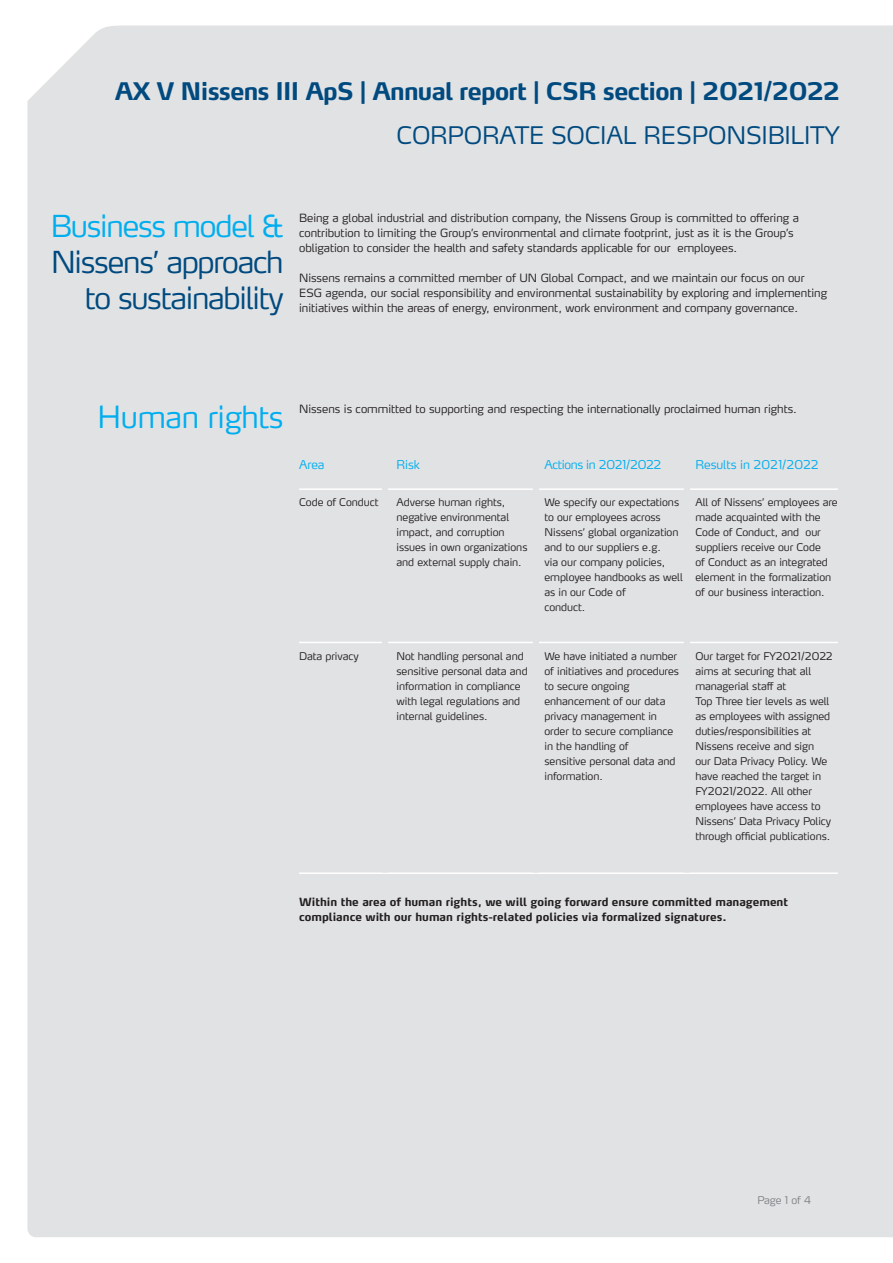
<style>
.page{position:relative;width:893px;height:1263px;background:#fff}
.page>*{position:absolute;margin:0;border:0;box-sizing:border-box;transform-origin:0 0}
.Header_Prio{font:300 30px/36px "Max LF";letter-spacing:-.04em;color:#004a7f;text-align:right}
.Header_Prio-2{font:300 30px "Max LF";letter-spacing:-.035em;color:#00aeef}
.Header_Prio-3{font:300 30px "Max LF";letter-spacing:-.01em;color:#00aeef}
.Header_Prio-4{font:700 24px "Max LF";letter-spacing:-.03em;color:#004a7f}
.Header_Prio-5{font:300 24px "Max LF";letter-spacing:-.01em;color:#004a7f}
.Body{font:300 12px "Max LF";letter-spacing:-.005em;color:#00aeef}
.Body-2{font:300 12px "Max LF";letter-spacing:-.03em;color:#00aeef}
.t1{font:300 11.25px/15px "Max LF";color:#231f20}
.t2{font:700 11.25px/15px "Max LF";color:#231f20}
.Body-3{font:300 10.5px/15px "Max LF";letter-spacing:-.005em;color:#231f20}
.Header_Prio-6{font:300 10.5px "Max LF";letter-spacing:-.01em;color:#808285}
</style>
<div class="page">
<div style="left:27px;top:101px;width:866px;height:1136px;background:#e1e2e4"></div>
<div style="left:28px;top:25px;width:865px;height:76px;background:#e1e2e4"></div>
<hr style="left:299px;top:488px;width:83px;height:2px;background:#fff">
<hr style="left:388px;top:488px;width:145px;height:2px;background:#fff">
<hr style="left:539px;top:488px;width:145px;height:2px;background:#fff">
<hr style="left:690px;top:488px;width:148px;height:2px;background:#fff">
<div style="left:382px;top:440px;width:6px;height:49px;background:#e1e2e4"></div>
<div style="left:533px;top:440px;width:6px;height:49px;background:#e1e2e4"></div>
<div style="left:684px;top:440px;width:6px;height:49px;background:#e1e2e4"></div>
<div style="left:382px;top:489px;width:6px;height:157px;background:#e1e2e4"></div>
<div style="left:533px;top:489px;width:6px;height:157px;background:#e1e2e4"></div>
<div style="left:684px;top:489px;width:6px;height:157px;background:#e1e2e4"></div>
<hr style="left:299px;top:642px;width:83px;height:1px;background:#fff">
<hr style="left:388px;top:642px;width:145px;height:1px;background:#fff">
<hr style="left:539px;top:642px;width:145px;height:1px;background:#fff">
<hr style="left:690px;top:642px;width:148px;height:1px;background:#fff">
<div style="left:382px;top:642px;width:6px;height:306px;background:#e1e2e4"></div>
<div style="left:533px;top:642px;width:6px;height:306px;background:#e1e2e4"></div>
<div style="left:684px;top:642px;width:6px;height:306px;background:#e1e2e4"></div>
<hr style="left:299px;top:872px;width:86px;height:2px;background:#fff">
<hr style="left:385px;top:872px;width:151px;height:2px;background:#fff">
<hr style="left:536px;top:872px;width:151px;height:2px;background:#fff">
<hr style="left:687px;top:872px;width:151px;height:2px;background:#fff">
<p class="Header_Prio-4" style="left:115px;top:76px;width:727px">AX V Nissens III ApS | Annual report | CSR section | 2021/2022</p>
<p class="Header_Prio-5" style="left:397px;top:120px;width:445px">CORPORATE SOCIAL RESPONSIBILITY</p>
<p class="Header_Prio-2" style="left:51px;top:207px;width:234px">Business model &amp;</p>
<p class="Header_Prio" style="left:51px;top:243px;width:234px">Nissens’ approach to sustainability</p>
<p class="t1" style="left:299px;top:210px;width:501px">Being a global industrial and distribution company, the Nissens Group is committed to offering a contribution to limiting the Group’s environmental and climate footprint, just as it is the Group’s obligation to consider the health and safety standards applicable for our employees.</p>
<p class="t1" style="left:299px;top:270px;width:530px">Nissens remains a committed member of UN Global Compact, and we maintain our focus on our<br>ESG agenda, our social responsibility and environmental sustainability by exploring and implementing initiatives within the areas of energy, environment, work environment and company governance.</p>
<p class="Header_Prio-3" style="left:98px;top:398px;width:187px">Human rights</p>
<p class="t1" style="left:299px;top:401px;width:499px">Nissens is committed to supporting and respecting the internationally proclaimed human rights.</p>
<p class="Body" style="left:299px;top:457px;width:27px">Area</p>
<p class="Body" style="left:396px;top:457px;width:25px">Risk</p>
<p class="Body-2" style="left:544px;top:457px;width:118px">Actions in 2021/2022</p>
<p class="Body" style="left:695px;top:457px;width:124px">Results in 2021/2022</p>
<p class="Body-3" style="left:299px;top:495px;width:81px">Code of Conduct</p>
<p class="Body-3" style="left:396px;top:495px;width:132px">Adverse human rights, negative environmental impact, and corruption issues in own organizations and external supply chain.</p>
<p class="Body-3" style="left:544px;top:495px;width:136px">We specify our expectations</p>
<p class="Body-3" style="left:695px;top:495px;width:144px">All of Nissens’ employees are made acquainted with the<br>Code of Conduct, and our suppliers receive our Code<br>of Conduct as an integrated element in the formalization of our business interaction.</p>
<p class="Body-3" style="left:544px;top:510px;width:140px">to our employees across<br>Nissens’ global organization and to our suppliers e.g.<br>via our company policies, employee handbooks as well as in our Code of</p>
<p class="Body-3" style="left:544px;top:600px;width:42px">conduct.</p>
<p class="Body-3" style="left:299px;top:648px;width:61px">Data privacy</p>
<p class="Body-3" style="left:396px;top:648px;width:133px">Not handling personal and sensitive personal data and information in compliance with legal regulations and internal guidelines.</p>
<p class="Body-3" style="left:544px;top:648px;width:136px">We have initiated a number of initiatives and procedures to secure ongoing enhancement of our data privacy management in order to secure compliance in the handling of</p>
<p class="Body-3" style="left:544px;top:753px;width:133px">sensitive personal data and information.</p>
<p class="Body-3" style="left:695px;top:648px;width:139px">Our target for FY2021/2022 aims at securing that all managerial staff at</p>
<p class="Body-3" style="left:695px;top:693px;width:137px">Top Three tier levels as well as employees with assigned duties/responsibilities at<br>Nissens receive and sign our Data Privacy Policy. We have reached the target in<br>FY2021/2022. All other employees have access to<br>Nissens’ Data Privacy Policy through official publications.</p>
<p class="t2" style="left:299px;top:894px;width:490px">Within the area of human rights, we will going forward ensure committed management compliance with our human rights-related policies via formalized signatures.</p>
<p class="Header_Prio-6" style="left:757px;top:1193px;width:55px">Page 1 of 4</p>
</div>
